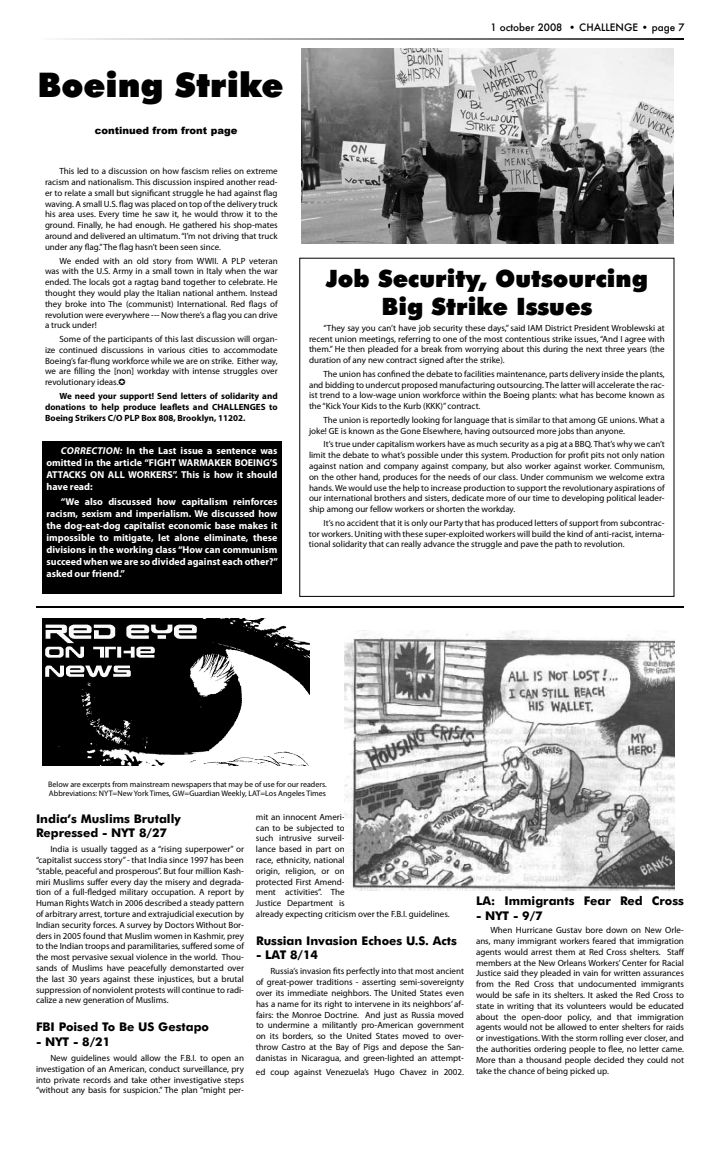
<style>
.page{position:relative;width:720px;height:1152px;background:#fff}
.page>*{position:absolute;margin:0;border:0;box-sizing:border-box;transform-origin:0 0}
.t1{font:900 34px "Futura BT";color:#000}
.t2{font:900 24px/28.8px "Futura BT";color:#000;text-align:center}
.t3{font:700 12px/14.4px "Futura BT";color:#000}
.t4{font:700 10px/12px "Myriad Pro";color:#fff;text-align:justify}
.t5{font:500 10px "Futura";color:#000}
.t6{font:900 10px "Arial";color:#000}
.t7{font:9px/10.8px "Myriad Pro";color:#000;text-align:justify}
.t8{font:700 9px/10.8px "Myriad Pro";color:#000;text-align:justify}
.t9{font:8px/9.6px "Myriad Pro";color:#000}
.s1{font-style:italic}
</style>
<div class="page">
<img style="left:42px;top:618px;width:268px;height:147px">
<hr style="left:36px;top:606px;width:648px;height:2px;background:#000">
<img style="left:345px;top:630px;width:330px;height:261px">
<img style="left:301px;top:49px;width:372px;height:194px">
<div style="left:42px;top:442px;width:240px;height:152px;background:#000"></div>
<h1 class="t1" style="left:38px;top:64px;width:247px">Boeing Strike</h1>
<p class="t6" style="left:95px;top:125px;width:144px">continued from front page</p>
<p class="t7" style="left:45px;top:166px;width:234px;text-indent:14px">This led to a discussion on how fascism relies on extreme racism and nationalism. This discussion inspired another read&shy;er to relate a small but significant struggle he had against flag waving. A small U.S. flag was placed on top of the delivery truck his area uses. Every time he saw it, he would throw it to the ground. Finally, he had enough. He gathered his shop-mates around and delivered an ultimatum. “I’m not driving that truck under any flag.” The flag hasn’t been seen since.</p>
<p class="t7" style="left:45px;top:255px;width:234px;text-indent:14px">We ended with an old story from WWII. A PLP veteran was with the U.S. Army in a small town in Italy when the war ended. The locals got a ragtag band together to celebrate. He thought they would play the Italian national anthem. Instead they broke into The (communist) International. Red flags of revolution were everywhere --- Now there’s a flag you can drive a truck under!</p>
<p class="t7" style="left:45px;top:333px;width:234px;text-indent:14px">Some of the participants of this last discussion will organ&shy;ize continued discussions in various cities to accommodate Boeing’s far-flung workforce while we are on strike. Either way, we are filling the [non] workday with intense struggles over revolutionary ideas.</p>
<p class="t8" style="left:45px;top:390px;width:234px;text-indent:14px">We need your support! Send letters of solidarity and donations to help produce leaflets and CHALLENGES to Boeing Strikers C/O PLP Box 808, Brooklyn, 11202.</p>
<p class="t4" style="left:46px;top:444px;width:233px;text-indent:14px"><span class="s1">CORRECTION:</span> In the Last issue a sentence was omitted in the article “FIGHT WARMAKER BOEING’S ATTACKS ON ALL WORKERS”. This is how it should have read:</p>
<p class="t4" style="left:46px;top:495px;width:233px;text-indent:14px">“We also discussed how capitalism reinforces racism, sexism and imperialism. We discussed how the dog-eat-dog capitalist economic base makes it impossible to mitigate, let alone eliminate, these divisions in the working class “How can communism succeed when we are so divided against each other?” asked our friend.”</p>
<p class="t5" style="left:490px;top:20px;width:196px">1 october 2008 • CHALLENGE • page 7</p>
<h2 class="t2" style="left:326px;top:264px;width:324px">Job Security, Outsourcing<br>Big Strike Issues</h2>
<p class="t7" style="left:309px;top:322px;width:357px;text-indent:14px">“They say you can’t have job security these days,” said IAM District President Wroblewski at recent union meetings, referring to one of the most contentious strike issues, “And I agree with them.” He then pleaded for a break from worrying about this during the next three years (the duration of any new contract signed after the strike).</p>
<p class="t7" style="left:309px;top:368px;width:357px;text-indent:14px">The union has confined the debate to facilities maintenance, parts delivery inside the plants, and bidding to undercut proposed manufacturing outsourcing. The latter will accelerate the rac&shy;ist trend to a low-wage union workforce within the Boeing plants: what has become known as the “Kick Your Kids to the Kurb (KKK)” contract.</p>
<p class="t7" style="left:309px;top:414px;width:357px;text-indent:14px">The union is reportedly looking for language that is similar to that among GE unions. What a joke! GE is known as the Gone Elsewhere, having outsourced more jobs than anyone.</p>
<p class="t7" style="left:309px;top:439px;width:357px;text-indent:14px">It’s true under capitalism workers have as much security as a pig at a BBQ. That’s why we can’t limit the debate to what’s possible under this system. Production for profit pits not only nation against nation and company against company, but also worker against worker. Communism, on the other hand, produces for the needs of our class. Under communism we welcome extra hands. We would use the help to increase production to support the revolutionary aspirations of our international brothers and sisters, dedicate more of our time to developing political leader&shy;ship among our fellow workers or shorten the workday.</p>
<p class="t7" style="left:309px;top:517px;width:357px;text-indent:14px">It’s no accident that it is only our Party that has produced letters of support from subcontrac&shy;tor workers. Uniting with these super-exploited workers will build the kind of anti-racist, interna&shy;tional solidarity that can really advance the struggle and pave the path to revolution.</p>
<p class="t9" style="left:48px;top:779px;width:280px">Below are excerpts from mainstream newspapers that may be of use for our readers.<br>Abbreviations: NYT=New York Times, GW=Guardian Weekly, LAT=Los Angeles Times</p>
<h3 class="t3" style="left:36px;top:811px;width:146px">India’s Muslims Brutally<br>Repressed - NYT 8/27</h3>
<p class="t7" style="left:36px;top:844px;width:210px;text-indent:14px">India is usually tagged as a “rising superpower” or “capitalist success story” - that India since 1997 has been “stable, peaceful and prosperous”. But four million Kash&shy;miri Muslims suffer every day the misery and degrada&shy;tion of a full-fledged military occupation. A report by Human Rights Watch in 2006 described a steady pattern of arbitrary arrest, torture and extrajudicial execution by Indian security forces. A survey by Doctors Without Bor&shy;ders in 2005 found that Muslim women in Kashmir, prey to the Indian troops and paramilitaries, suffered some of the most pervasive sexual violence in the world. Thou&shy;sands of Muslims have peacefully demonstarted over the last 30 years against these injustices, but a brutal suppression of nonviolent protests will continue to radi&shy;calize a new generation of Muslims.</p>
<h3 class="t3" style="left:36px;top:1020px;width:175px">FBI Poised To Be US Gestapo</h3>
<h3 class="t3" style="left:36px;top:1034px;width:76px">- NYT - 8/21</h3>
<p class="t7" style="left:36px;top:1052px;width:209px;text-indent:14px">New guidelines would allow the F.B.I. to open an investigation of an American, conduct surveillance, pry into private records and take other investigative steps “without any basis for suspicion.” The plan “might per-</p>
<p class="t7" style="left:256px;top:811px;width:195px;text-align:left">mit an innocent Ameri-<br>can to be subjected to<br>such intrusive surveil-<br>lance based in part on<br>race, ethnicity, national<br>origin, religion, or on<br>protected First Amend-<br>ment activities”. The<br>Justice Department is<br>already expecting criticism over the F.B.I. guidelines.</p>
<h3 class="t3" style="left:256px;top:933px;width:202px">Russian Invasion Echoes U.S. Acts</h3>
<h3 class="t3" style="left:256px;top:948px;width:64px">- LAT 8/14</h3>
<p class="t7" style="left:256px;top:966px;width:210px;text-indent:14px">Russia’s invasion fits perfectly into that most ancient of great-power traditions - asserting semi-sovereignty over its immediate neighbors. The United States even has a name for its right to intervene in its neighbors’ af&shy;fairs: the Monroe Doctrine. And just as Russia moved to undermine a militantly pro-American government on its borders, so the United States moved to over&shy;throw Castro at the Bay of Pigs and depose the San&shy;danistas in Nicaragua, and green-lighted an attempt-</p>
<p class="t7" style="left:256px;top:1067px;width:210px">ed coup against Venezuela’s Hugo Chavez in 2002.</p>
<h3 class="t3" style="left:476px;top:894px;width:209px">LA: Immigrants Fear Red Cross</h3>
<h3 class="t3" style="left:476px;top:908px;width:68px">- NYT - 9/7</h3>
<p class="t7" style="left:476px;top:925px;width:210px;text-indent:14px">When Hurricane Gustav bore down on New Orle&shy;ans, many immigrant workers feared that immigration agents would arrest them at Red Cross shelters. Staff members at the New Orleans Workers’ Center for Racial Justice said they pleaded in vain for written assurances from the Red Cross that undocumented immigrants would be safe in its shelters. It asked the Red Cross to state in writing that its volunteers would be educated about the open-door policy, and that immigration agents would not be allowed to enter shelters for raids or investigations. With the storm rolling ever closer, and the authorities ordering people to flee, no letter came.<br>More than a thousand people decided they could not take the chance of being picked up.</p>
</div>
